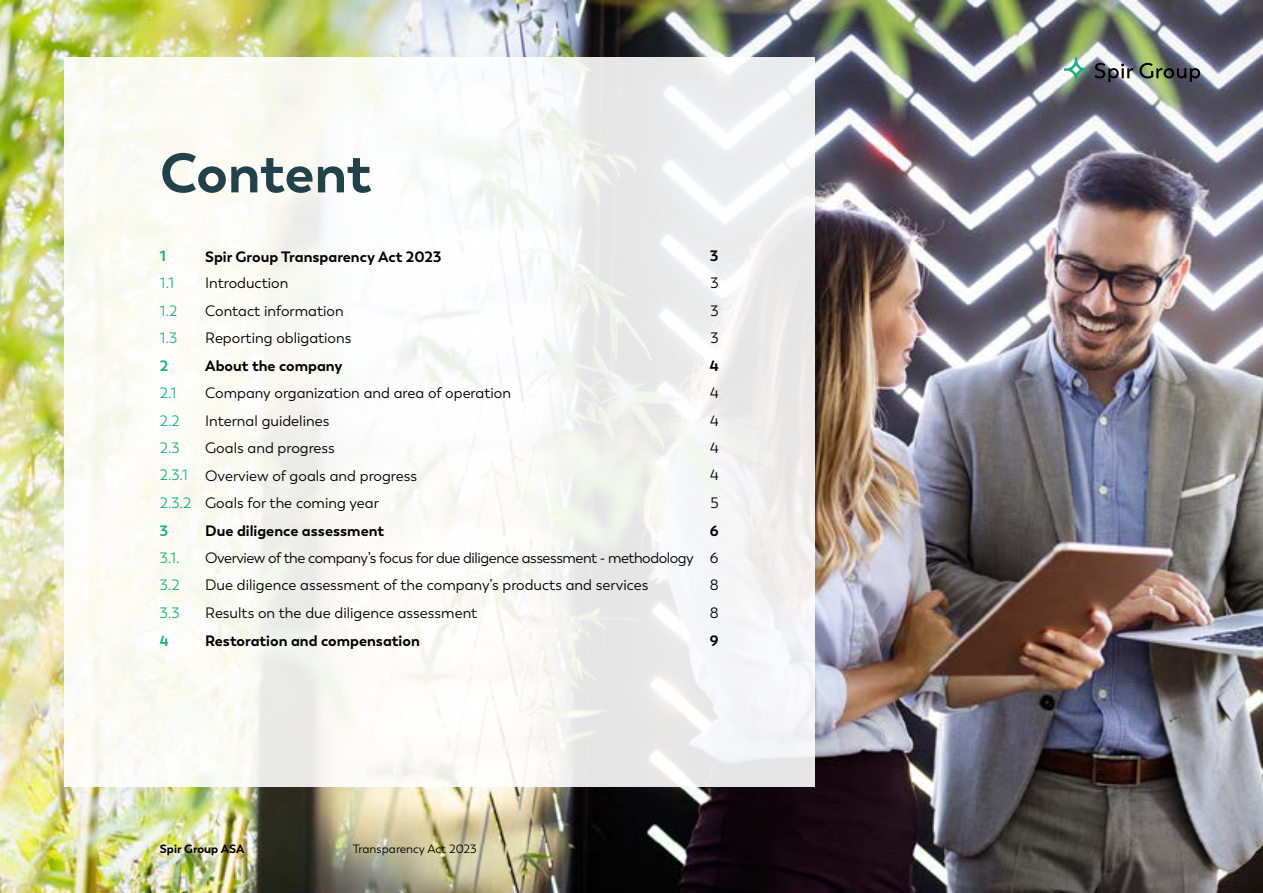
<style>
.page{position:relative;width:1263px;height:893px;background:#fff}
.page>*{position:absolute;margin:0;border:0;box-sizing:border-box;transform-origin:0 0}
.t1{font:700 55.5px "Trenda";letter-spacing:-.005em;color:#234149}
.t2{font:15px/27.5px "Trenda";color:#000}
.t3{font:700 15px "Trenda";color:#000}
.t4{font:15px "Trenda";color:#23ae84}
.t5{font:700 15px "Trenda";color:#23ae84}
.t6{font:12px "Trenda";color:#000}
.t7{font:700 12px "Trenda";color:#000}
</style>
<div class="page">
<img style="left:0;top:0;width:1263px;height:893px">
<div style="left:64px;top:57px;width:751px;height:730px;background:linear-gradient(to right,#fdfef7,#efeff0)"></div>
<svg style="left:1139px;top:63px;width:61px;height:19px"></svg>
<svg style="left:1064px;top:57px;width:69px;height:25px"></svg>
<h1 class="t1" style="left:160px;top:138px;width:213px">Content</h1>
<p class="t3" style="left:205px;top:247px;width:238px">Spir Group Transparency Act 2023</p>
<p class="t2" style="left:205px;top:270px;width:148px">Introduction<br>Contact information<br>Reporting obligations</p>
<p class="t3" style="left:205px;top:357px;width:139px">About the company</p>
<p class="t2" style="left:205px;top:380px;width:307px">Company organization and area of operation<br>Internal guidelines<br>Goals and progress<br>Overview of goals and progress<br>Goals for the coming year</p>
<p class="t3" style="left:205px;top:521px;width:181px">Due diligence assessment</p>
<p class="t2" style="left:205px;top:544px;width:490px">Overview of the company’s focus for due diligence assessment - methodology<br>Due diligence assessment of the company’s products and services<br>Results on the due diligence assessment</p>
<p class="t3" style="left:205px;top:631px;width:216px">Restoration and compensation</p>
<p class="t3" style="left:710px;top:631px;width:10px">9</p>
<p class="t5" style="left:160px;top:247px;width:8px">1</p>
<p class="t3" style="left:710px;top:247px;width:10px">3</p>
<p class="t4" style="left:160px;top:274px;width:16px">1.1</p>
<p class="t2" style="left:710px;top:270px;width:10px">3</p>
<p class="t4" style="left:160px;top:302px;width:19px">1.2</p>
<p class="t2" style="left:710px;top:297px;width:10px">3</p>
<p class="t4" style="left:160px;top:329px;width:19px">1.3</p>
<p class="t2" style="left:710px;top:325px;width:10px">3</p>
<p class="t5" style="left:160px;top:357px;width:10px">2</p>
<p class="t3" style="left:710px;top:357px;width:10px">4</p>
<p class="t4" style="left:160px;top:384px;width:18px">2.1</p>
<p class="t2" style="left:710px;top:379px;width:10px">4</p>
<p class="t4" style="left:160px;top:412px;width:21px">2.2</p>
<p class="t2" style="left:710px;top:407px;width:10px">4</p>
<p class="t4" style="left:160px;top:439px;width:21px">2.3</p>
<p class="t2" style="left:710px;top:434px;width:10px">4</p>
<p class="t4" style="left:160px;top:467px;width:30px">2.3.1</p>
<p class="t2" style="left:710px;top:462px;width:10px">4</p>
<p class="t4" style="left:160px;top:494px;width:33px">2.3.2</p>
<p class="t2" style="left:710px;top:489px;width:10px">5</p>
<p class="t5" style="left:160px;top:521px;width:10px">3</p>
<p class="t3" style="left:710px;top:521px;width:10px">6</p>
<p class="t4" style="left:160px;top:549px;width:21px">3.1.</p>
<p class="t2" style="left:710px;top:544px;width:10px">6</p>
<p class="t4" style="left:160px;top:576px;width:21px">3.2</p>
<p class="t2" style="left:710px;top:572px;width:10px">8</p>
<p class="t4" style="left:160px;top:604px;width:21px">3.3</p>
<p class="t2" style="left:710px;top:599px;width:10px">8</p>
<p class="t5" style="left:160px;top:631px;width:10px">4</p>
<p class="t7" style="left:160px;top:841px;width:86px">Spir Group ASA</p>
<p class="t6" style="left:353px;top:842px;width:125px">Transparency Act 2023</p>
</div>
